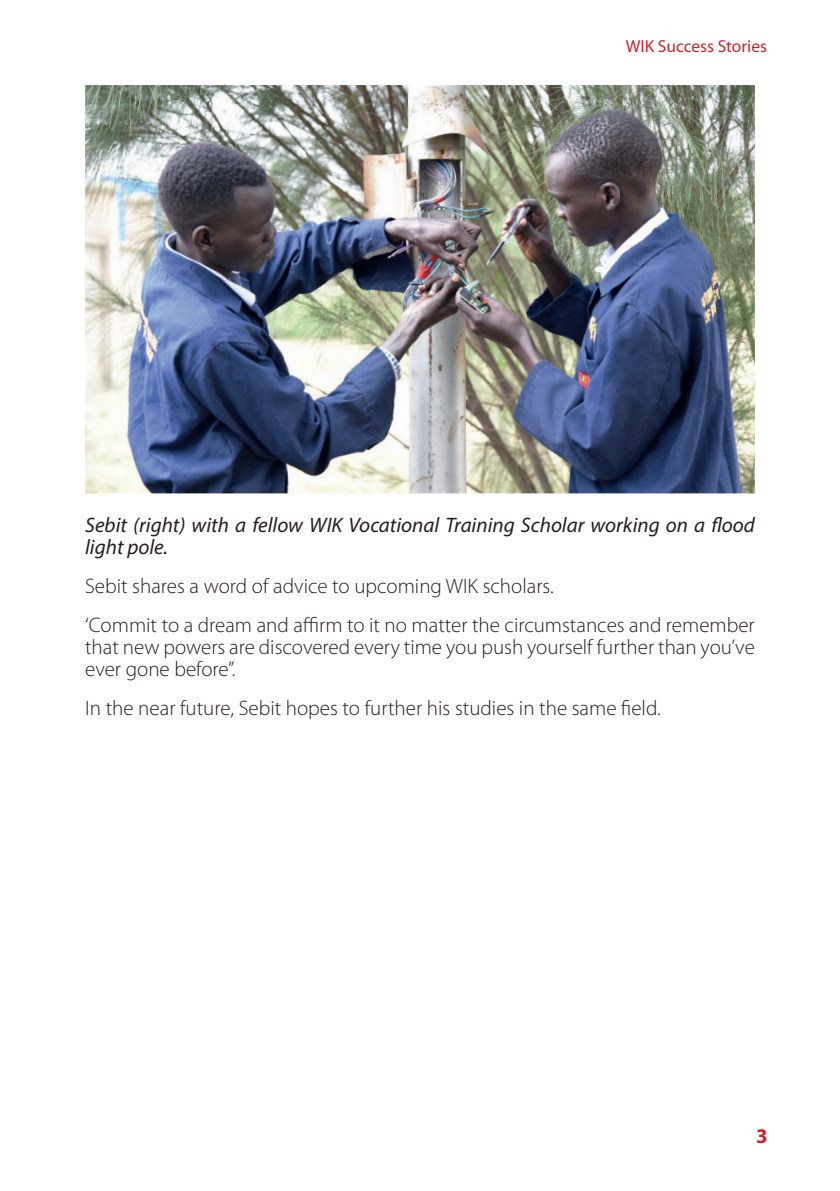
<style>
.page{position:relative;width:840px;height:1191px;background:#fff}
.page>*{position:absolute;margin:0;border:0;box-sizing:border-box;transform-origin:0 0}
.t1{font:300 21px/39px "Myriad Pro";color:#231f20}
.t2{font:italic 21px/22px "Myriad Pro";color:#231f20}
.t3{font:700 20.8px "Myriad Pro";color:#d1232a}
.t4{font:17.4px "Myriad Pro";color:#d1232a}
</style>
<div class="page">
<img style="left:85px;top:85px;width:669px;height:408px">
<p class="t4" style="left:625px;top:35px;width:142px">WIK Success Stories</p>
<p class="t2" style="left:85px;top:513px;width:671px">Sebit (right) with a fellow WIK Vocational Training Scholar working on a flood light pole.</p>
<p class="t1" style="left:85px;top:566px;width:670px">Sebit shares a word of advice to upcoming WIK scholars.<br>‘Commit to a dream and affirm to it no matter the circumstances and remember</p>
<p class="t1" style="left:85px;top:636px;width:670px;line-height:22px">that new powers are discovered every time you push yourself further than you’ve ever gone before”.</p>
<p class="t1" style="left:85px;top:688px;width:577px">In the near future, Sebit hopes to further his studies in the same field.</p>
<p class="t3" style="left:755px;top:1122px;width:13px">3</p>
</div>
